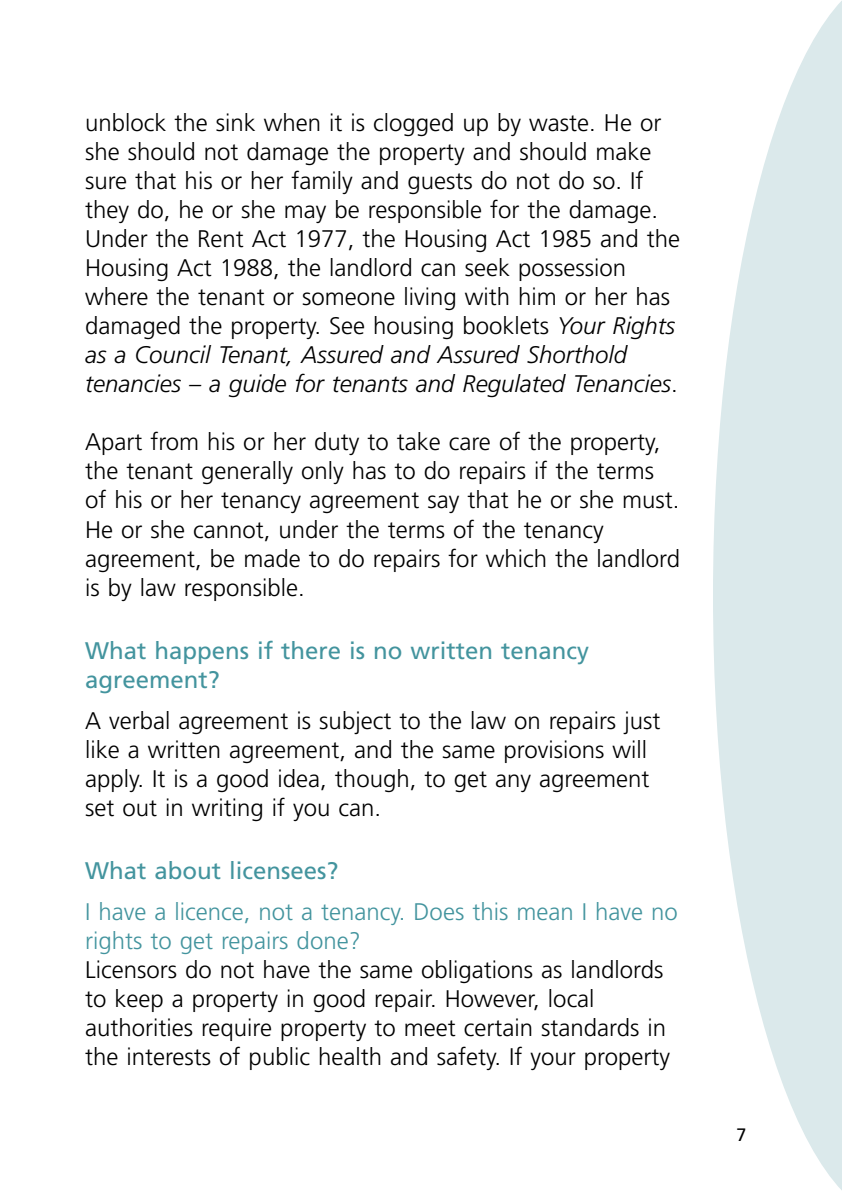
<style>
.page{position:relative;width:842px;height:1191px;background:#fff}
.page>*{position:absolute;margin:0;border:0;box-sizing:border-box;transform-origin:0 0}
.t1{font:300 24px/29px "Frutiger LT Std";color:#000}
.t2{font:300 24px/29px "Frutiger LT Std";color:#43949e}
.t3{font:24px/29px "Frutiger LT Std";color:#43949e}
.t4{font:18px "Frutiger LT Std";color:#000}
.s1{font-style:italic}
</style>
<div class="page">
<svg style="left:713px;top:1px;width:129px;height:1189px;fill:#dbe9eb"></svg>
<p class="t1" style="left:85px;top:109px;width:596px">unblock the sink when it is clogged up by waste. He or she should not damage the property and should make sure that his or her family and guests do not do so. If they do, he or she may be responsible for the damage.<br>Under the Rent Act 1977, the Housing Act 1985 and the Housing Act 1988, the landlord can seek possession where the tenant or someone living with him or her has damaged the property. See housing booklets <span class="s1">Your Rights as a Council Tenant, Assured and Assured Shorthold tenancies – a guide for tenants and Regulated Tenancies</span>.</p>
<p class="t1" style="left:85px;top:428px;width:596px">Apart from his or her duty to take care of the property, the tenant generally only has to do repairs if the terms of his or her tenancy agreement say that he or she must.<br>He or she cannot, under the terms of the tenancy agreement, be made to do repairs for which the landlord is by law responsible.</p>
<p class="t3" style="left:85px;top:636px;width:506px">What happens if there is no written tenancy agreement?</p>
<p class="t1" style="left:85px;top:706px;width:577px">A verbal agreement is subject to the law on repairs just like a written agreement, and the same provisions will apply. It is a good idea, though, to get any agreement set out in writing if you can.</p>
<p class="t3" style="left:85px;top:856px;width:255px">What about licensees?</p>
<p class="t2" style="left:85px;top:897px;width:594px">I have a licence, not a tenancy. Does this mean I have no rights to get repairs done?</p>
<p class="t1" style="left:85px;top:955px;width:587px">Licensors do not have the same obligations as landlords to keep a property in good repair. However, local authorities require property to meet certain standards in the interests of public health and safety. If your property</p>
<p class="t4" style="left:736px;top:1124px;width:12px">7</p>
</div>
